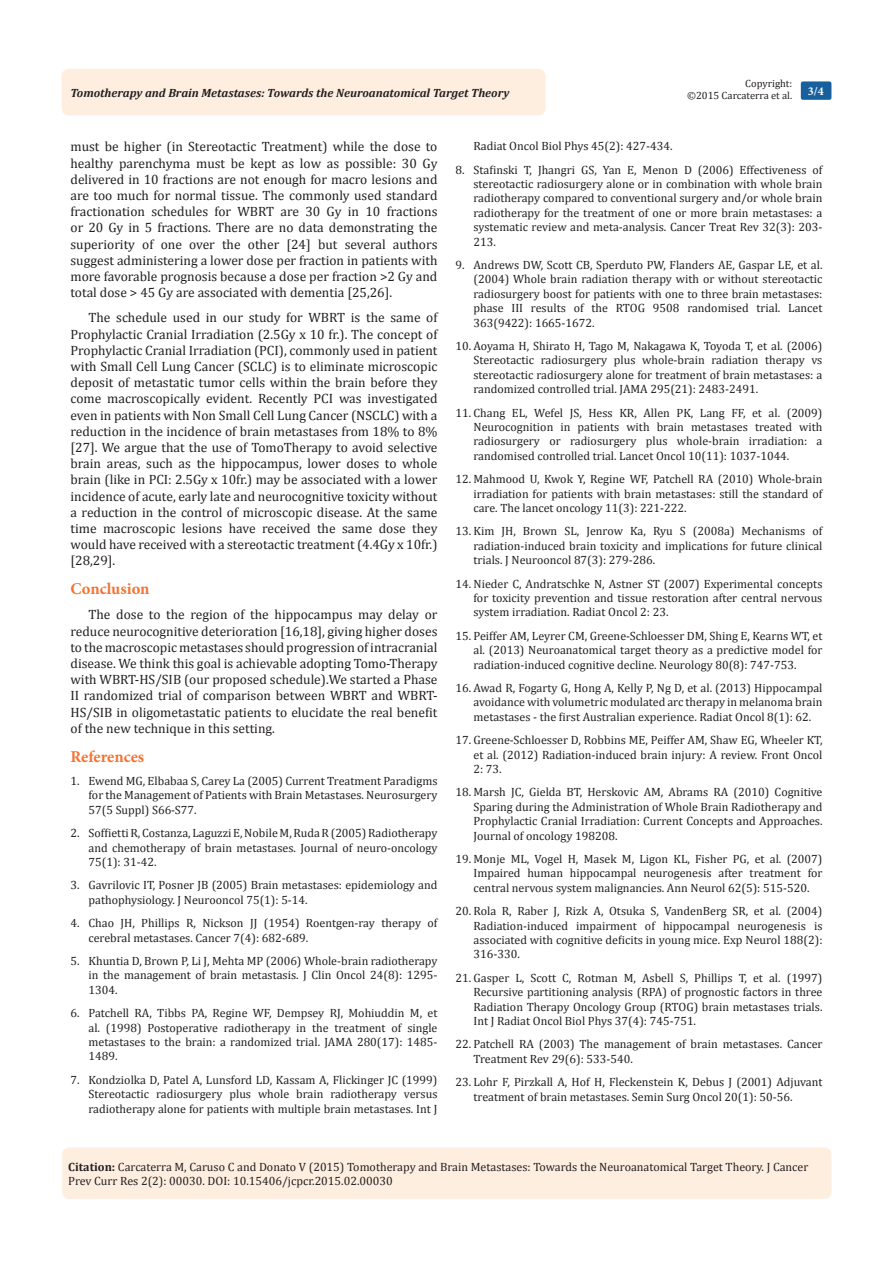
<style>
.page{position:relative;width:893px;height:1263px;background:#fff}
.page>*{position:absolute;margin:0;border:0;box-sizing:border-box;transform-origin:0 0}
.List_Paragraph{font:700 16.5px "Minion Pro";letter-spacing:-.005em;color:#f37331}
.t1{font:13.5px/16.2px "Cambria";color:#231f20;text-align:justify}
.t2{font:12px/14.4px "Cambria";color:#231f20;text-align:justify}
.t3{font:italic 700 12px "Cambria";color:#231f20}
.t4{font:700 12px "Minion Pro";color:#fff}
.t5{font:10.5px "Cambria";color:#231f20}
.s1{font-weight:700}
</style>
<div class="page">
<div style="left:62px;top:69px;width:484px;height:47px;background:#feeee0;border-radius:8px"></div>
<div style="left:62px;top:1147px;width:769px;height:52px;background:#feeee0;border-radius:7px"></div>
<div style="left:801px;top:81px;width:30px;height:19px;background:#18609d;border-radius:2px"></div>
<p class="t3" style="left:70px;top:84px;width:440px">Tomotherapy and Brain Metastases: Towards the Neuroanatomical Target Theory</p>
<p class="t5" style="left:745px;top:77px;width:48px">Copyright:</p>
<p class="t5" style="left:687px;top:89px;width:107px">©2015 Carcaterra et al.</p>
<p class="t4" style="left:808px;top:83px;width:17px">3/4</p>
<p class="t1" style="left:70px;top:139px;width:368px">must be higher (in Stereotactic Treatment) while the dose to healthy parenchyma must be kept as low as possible: 30 Gy delivered in 10 fractions are not enough for macro lesions and are too much for normal tissue. The commonly used standard fractionation schedules for WBRT are 30 Gy in 10 fractions or 20 Gy in 5 fractions. There are no data demonstrating the superiority of one over the other [24] but several authors suggest administering a lower dose per fraction in patients with more favorable prognosis because a dose per fraction &gt;2 Gy and total dose &gt; 45 Gy are associated with dementia [25,26].</p>
<p class="t1" style="left:70px;top:310px;width:368px;text-indent:18px">The schedule used in our study for WBRT is the same of Prophylactic Cranial Irradiation (2.5Gy x 10 fr.). The concept of Prophylactic Cranial Irradiation (PCI), commonly used in patient with Small Cell Lung Cancer (SCLC) is to eliminate microscopic deposit of metastatic tumor cells within the brain before they come macroscopically evident. Recently PCI was investigated even in patients with Non Small Cell Lung Cancer (NSCLC) with a reduction in the incidence of brain metastases from 18% to 8% [27]. We argue that the use of TomoTherapy to avoid selective brain areas, such as the hippocampus, lower doses to whole brain (like in PCI: 2.5Gy x 10fr.) may be associated with a lower incidence of acute, early late and neurocognitive toxicity without a reduction in the control of microscopic disease. At the same time macroscopic lesions have received the same dose they would have received with a stereotactic treatment (4.4Gy x 10fr.) [28,29].</p>
<p class="List_Paragraph" style="left:70px;top:577px;width:81px">Conclusion</p>
<p class="t1" style="left:70px;top:607px;width:368px;text-indent:18px">The dose to the region of the hippocampus may delay or reduce neurocognitive deterioration [16,18], giving higher doses to the macroscopic metastases should progression of intracranial disease. We think this goal is achievable adopting Tomo-Therapy with WBRT-HS/SIB (our proposed schedule).We started a Phase II randomized trial of comparison between WBRT and WBRT-HS/SIB in oligometastatic patients to elucidate the real benefit of the new technique in this setting.</p>
<p class="List_Paragraph" style="left:70px;top:745px;width:75px">References</p>
<p class="t2" style="left:88px;top:774px;width:350px;text-indent:-18px">1. Ewend MG, Elbabaa S, Carey La (2005) Current Treatment Paradigms for the Management of Patients with Brain Metastases. Neurosurgery 57(5 Suppl) S66-S77.</p>
<p class="t2" style="left:88px;top:826px;width:350px;text-indent:-18px">2. Soffietti R, Costanza, Laguzzi E, Nobile M, Ruda R (2005) Radiotherapy and chemotherapy of brain metastases. Journal of neuro-oncology 75(1): 31-42.</p>
<p class="t2" style="left:88px;top:878px;width:350px;text-indent:-18px">3. Gavrilovic IT, Posner JB (2005) Brain metastases: epidemiology and pathophysiology. J Neurooncol 75(1): 5-14.</p>
<p class="t2" style="left:88px;top:916px;width:350px;text-indent:-18px">4. Chao JH, Phillips R, Nickson JJ (1954) Roentgen-ray therapy of cerebral metastases. Cancer 7(4): 682-689.</p>
<p class="t2" style="left:88px;top:954px;width:350px;text-indent:-18px">5. Khuntia D, Brown P, Li J, Mehta MP (2006) Whole-brain radiotherapy in the management of brain metastasis. J Clin Oncol 24(8): 1295- 1304.</p>
<p class="t2" style="left:88px;top:1006px;width:350px;text-indent:-18px">6. Patchell RA, Tibbs PA, Regine WF, Dempsey RJ, Mohiuddin M, et al. (1998) Postoperative radiotherapy in the treatment of single metastases to the brain: a randomized trial. JAMA 280(17): 1485- 1489.</p>
<p class="t2" style="left:88px;top:1072px;width:350px;text-indent:-18px">7. Kondziolka D, Patel A, Lunsford LD, Kassam A, Flickinger JC (1999)<br>Stereotactic radiosurgery plus whole brain radiotherapy versus radiotherapy alone for patients with multiple brain metastases. Int J</p>
<p class="t2" style="left:473px;top:139px;width:200px">Radiat Oncol Biol Phys 45(2): 427-434.</p>
<p class="t2" style="left:473px;top:162px;width:350px;text-indent:-18px">8. Stafinski T, Jhangri GS, Yan E, Menon D (2006) Effectiveness of stereotactic radiosurgery alone or in combination with whole brain radiotherapy compared to conventional surgery and/or whole brain radiotherapy for the treatment of one or more brain metastases: a systematic review and meta-analysis. Cancer Treat Rev 32(3): 203- 213.</p>
<p class="t2" style="left:473px;top:258px;width:350px;text-indent:-18px">9. Andrews DW, Scott CB, Sperduto PW, Flanders AE, Gaspar LE, et al. (2004) Whole brain radiation therapy with or without stereotactic radiosurgery boost for patients with one to three brain metastases: phase III results of the RTOG 9508 randomised trial. Lancet 363(9422): 1665-1672.</p>
<p class="t2" style="left:473px;top:339px;width:350px;text-indent:-18px">10. Aoyama H, Shirato H, Tago M, Nakagawa K, Toyoda T, et al. (2006)<br>Stereotactic radiosurgery plus whole-brain radiation therapy vs stereotactic radiosurgery alone for treatment of brain metastases: a randomized controlled trial. JAMA 295(21): 2483-2491.</p>
<p class="t2" style="left:473px;top:405px;width:350px;text-indent:-18px">11. Chang EL, Wefel JS, Hess KR, Allen PK, Lang FF, et al. (2009)<br>Neurocognition in patients with brain metastases treated with radiosurgery or radiosurgery plus whole-brain irradiation: a randomised controlled trial. Lancet Oncol 10(11): 1037-1044.</p>
<p class="t2" style="left:473px;top:472px;width:350px;text-indent:-18px">12. Mahmood U, Kwok Y, Regine WF, Patchell RA (2010) Whole-brain irradiation for patients with brain metastases: still the standard of care. The lancet oncology 11(3): 221-222.</p>
<p class="t2" style="left:473px;top:524px;width:350px;text-indent:-18px">13. Kim JH, Brown SL, Jenrow Ka, Ryu S (2008a) Mechanisms of radiation-induced brain toxicity and implications for future clinical trials. J Neurooncol 87(3): 279-286.</p>
<p class="t2" style="left:473px;top:576px;width:350px;text-indent:-18px">14. Nieder C, Andratschke N, Astner ST (2007) Experimental concepts for toxicity prevention and tissue restoration after central nervous system irradiation. Radiat Oncol 2: 23.</p>
<p class="t2" style="left:473px;top:628px;width:350px;text-indent:-18px">15. Peiffer AM, Leyrer CM, Greene-Schloesser DM, Shing E, Kearns WT, et al. (2013) Neuroanatomical target theory as a predictive model for radiation-induced cognitive decline. Neurology 80(8): 747-753.</p>
<p class="t2" style="left:473px;top:681px;width:350px;text-indent:-18px">16. Awad R, Fogarty G, Hong A, Kelly P, Ng D, et al. (2013) Hippocampal avoidance with volumetric modulated arc therapy in melanoma brain metastases - the first Australian experience. Radiat Oncol 8(1): 62.</p>
<p class="t2" style="left:473px;top:733px;width:350px;text-indent:-18px">17. Greene-Schloesser D, Robbins ME, Peiffer AM, Shaw EG, Wheeler KT, et al. (2012) Radiation-induced brain injury: A review. Front Oncol 2: 73.</p>
<p class="t2" style="left:473px;top:785px;width:350px;text-indent:-18px">18. Marsh JC, Gielda BT, Herskovic AM, Abrams RA (2010) Cognitive Sparing during the Administration of Whole Brain Radiotherapy and Prophylactic Cranial Irradiation: Current Concepts and Approaches.<br>Journal of oncology 198208.</p>
<p class="t2" style="left:473px;top:852px;width:350px;text-indent:-18px">19. Monje ML, Vogel H, Masek M, Ligon KL, Fisher PG, et al. (2007)<br>Impaired human hippocampal neurogenesis after treatment for central nervous system malignancies. Ann Neurol 62(5): 515-520.</p>
<p class="t2" style="left:473px;top:904px;width:350px;text-indent:-18px">20. Rola R, Raber J, Rizk A, Otsuka S, VandenBerg SR, et al. (2004)<br>Radiation-induced impairment of hippocampal neurogenesis is associated with cognitive deficits in young mice. Exp Neurol 188(2):<br>316-330.</p>
<p class="t2" style="left:473px;top:970px;width:350px;text-indent:-18px">21. Gasper L, Scott C, Rotman M, Asbell S, Phillips T, et al. (1997)<br>Recursive partitioning analysis (RPA) of prognostic factors in three Radiation Therapy Oncology Group (RTOG) brain metastases trials.<br>Int J Radiat Oncol Biol Phys 37(4): 745-751.</p>
<p class="t2" style="left:473px;top:1037px;width:350px;text-indent:-18px">22. Patchell RA (2003) The management of brain metastases. Cancer<br>Treatment Rev 29(6): 533-540.</p>
<p class="t2" style="left:473px;top:1075px;width:350px;text-indent:-18px">23. Lohr F, Pirzkall A, Hof H, Fleckenstein K, Debus J (2001) Adjuvant treatment of brain metastases. Semin Surg Oncol 20(1): 50-56.</p>
<p class="t2" style="left:68px;top:1159px;width:742px"><span class="s1">Citation:</span> Carcaterra M, Caruso C and Donato V (2015) Tomotherapy and Brain Metastases: Towards the Neuroanatomical Target Theory. J Cancer<br>Prev Curr Res 2(2): 00030. DOI: 10.15406/jcpcr.2015.02.00030</p>
</div>
